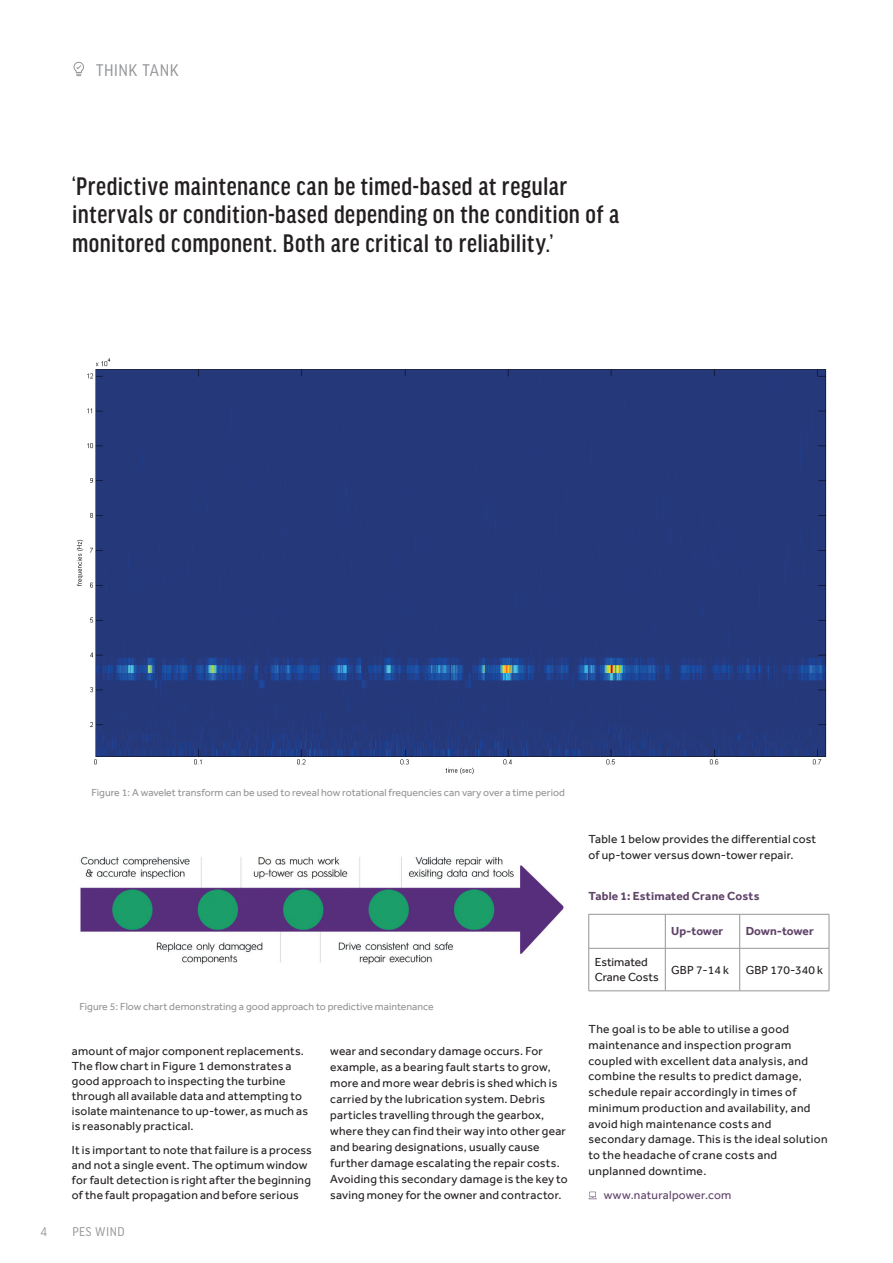
<style>
.page{position:relative;width:893px;height:1263px;background:#fff}
.page>*{position:absolute;margin:0;border:0;box-sizing:border-box;transform-origin:0 0}
.Body_Copy_2015{font:500 condensed 27px/28.5px "Good Headline Pro";letter-spacing:.02em;color:#231f20}
.Page_head_2015{font:18px "Good Headline Pro Narr";letter-spacing:.02em;color:#939598}
.t1{font:13.5px "Good Headline Pro Narr";letter-spacing:.035em;color:#939598}
.Body_Copy_2015-2{font:12px/15.8px "Effra";letter-spacing:.02em;color:#231f20}
.Body_Copy_2015-3{font:700 12px "Effra";letter-spacing:.015em;color:#5f4369}
.Body_Copy_2015-4{font:12px/15px "Effra";color:#231f20}
.Body_Copy_2015-5{font:12px "Effra";letter-spacing:.02em;color:#5f4369}
.Body_Copy_2015-6{font:700 12px "Effra";letter-spacing:-.015em;color:#5f4369}
.CAPTIONS{font:10.5px "Effra";color:#939598}
</style>
<div class="page">
<svg style="left:589px;top:1192px;width:8px;height:7px"></svg>
<img style="left:80px;top:856px;width:484px;height:109px">
<hr style="left:589px;top:914px;width:76px;height:1px;background:#939598">
<hr style="left:588px;top:914px;width:1px;height:34px;background:#939598">
<hr style="left:665px;top:914px;width:75px;height:1px;background:#939598">
<hr style="left:665px;top:914px;width:1px;height:34px;background:#939598">
<hr style="left:740px;top:914px;width:89px;height:1px;background:#939598">
<hr style="left:739px;top:914px;width:1px;height:34px;background:#939598">
<hr style="left:829px;top:914px;width:1px;height:34px;background:#939598">
<hr style="left:589px;top:948px;width:76px;height:1px;background:#939598">
<hr style="left:588px;top:948px;width:1px;height:43px;background:#939598">
<hr style="left:665px;top:948px;width:75px;height:1px;background:#939598">
<hr style="left:665px;top:948px;width:1px;height:43px;background:#939598">
<hr style="left:740px;top:948px;width:89px;height:1px;background:#939598">
<hr style="left:739px;top:948px;width:1px;height:43px;background:#939598">
<hr style="left:829px;top:948px;width:1px;height:43px;background:#939598">
<hr style="left:589px;top:990px;width:76px;height:1px;background:#939598">
<hr style="left:665px;top:990px;width:75px;height:1px;background:#939598">
<hr style="left:740px;top:990px;width:89px;height:1px;background:#939598">
<img style="left:76px;top:358px;width:751px;height:417px">
<svg style="left:73px;top:61px;width:11px;height:15px"></svg>
<p class="Page_head_2015" style="left:96px;top:61px;width:84px">THINK TANK</p>
<p class="Body_Copy_2015" style="left:72px;top:172px;width:548px">‘Predictive maintenance can be timed-based at regular intervals or condition-based depending on the condition of a monitored component. Both are critical to reliability.’</p>
<p class="CAPTIONS" style="left:91px;top:786px;width:475px">Figure 1: A wavelet transform can be used to reveal how rotational frequencies can vary over a time period</p>
<p class="CAPTIONS" style="left:79px;top:1000px;width:356px">Figure 5: Flow chart demonstrating a good approach to predictive maintenance</p>
<p class="Body_Copy_2015-2" style="left:72px;top:1044px;width:238px;line-height:15px">amount of major component replacements.<br>The flow chart in Figure 1 demonstrates a good approach to inspecting the turbine through all available data and attempting to isolate maintenance to up-tower, as much as is reasonably practical.</p>
<p class="Body_Copy_2015-2" style="left:72px;top:1142px;width:241px;line-height:15px">It is important to note that failure is a process and not a single event. The optimum window for fault detection is right after the beginning of the fault propagation and before serious</p>
<p class="t1" style="left:41px;top:1225px;width:7px">4</p>
<p class="t1" style="left:72px;top:1225px;width:54px">PES WIND</p>
<p class="Body_Copy_2015-2" style="left:330px;top:1043px;width:239px">wear and secondary damage occurs. For example, as a bearing fault starts to grow, more and more wear debris is shed which is carried by the lubrication system. Debris particles travelling through the gearbox, where they can find their way into other gear and bearing designations, usually cause further damage escalating the repair costs.<br>Avoiding this secondary damage is the key to saving money for the owner and contractor.</p>
<p class="Body_Copy_2015-2" style="left:589px;top:831px;width:229px">Table 1 below provides the differential cost of up-tower versus down-tower repair.</p>
<p class="Body_Copy_2015-3" style="left:589px;top:889px;width:173px">Table 1: Estimated Crane Costs</p>
<p class="Body_Copy_2015-3" style="left:671px;top:924px;width:53px">Up-tower</p>
<p class="Body_Copy_2015-6" style="left:746px;top:924px;width:69px">Down-tower</p>
<p class="Body_Copy_2015-4" style="left:595px;top:954px;width:65px">Estimated<br>Crane Costs</p>
<p class="Body_Copy_2015-2" style="left:671px;top:961px;width:59px">GBP 7-14 k</p>
<p class="Body_Copy_2015-4" style="left:746px;top:962px;width:79px">GBP 170-340 k</p>
<p class="Body_Copy_2015-2" style="left:589px;top:1021px;width:240px">The goal is to be able to utilise a good maintenance and inspection program coupled with excellent data analysis, and combine the results to predict damage, schedule repair accordingly in times of minimum production and availability, and avoid high maintenance costs and secondary damage. This is the ideal solution to the headache of crane costs and unplanned downtime.</p>
<p class="Body_Copy_2015-5" style="left:604px;top:1188px;width:129px">www.naturalpower.com</p>
</div>
